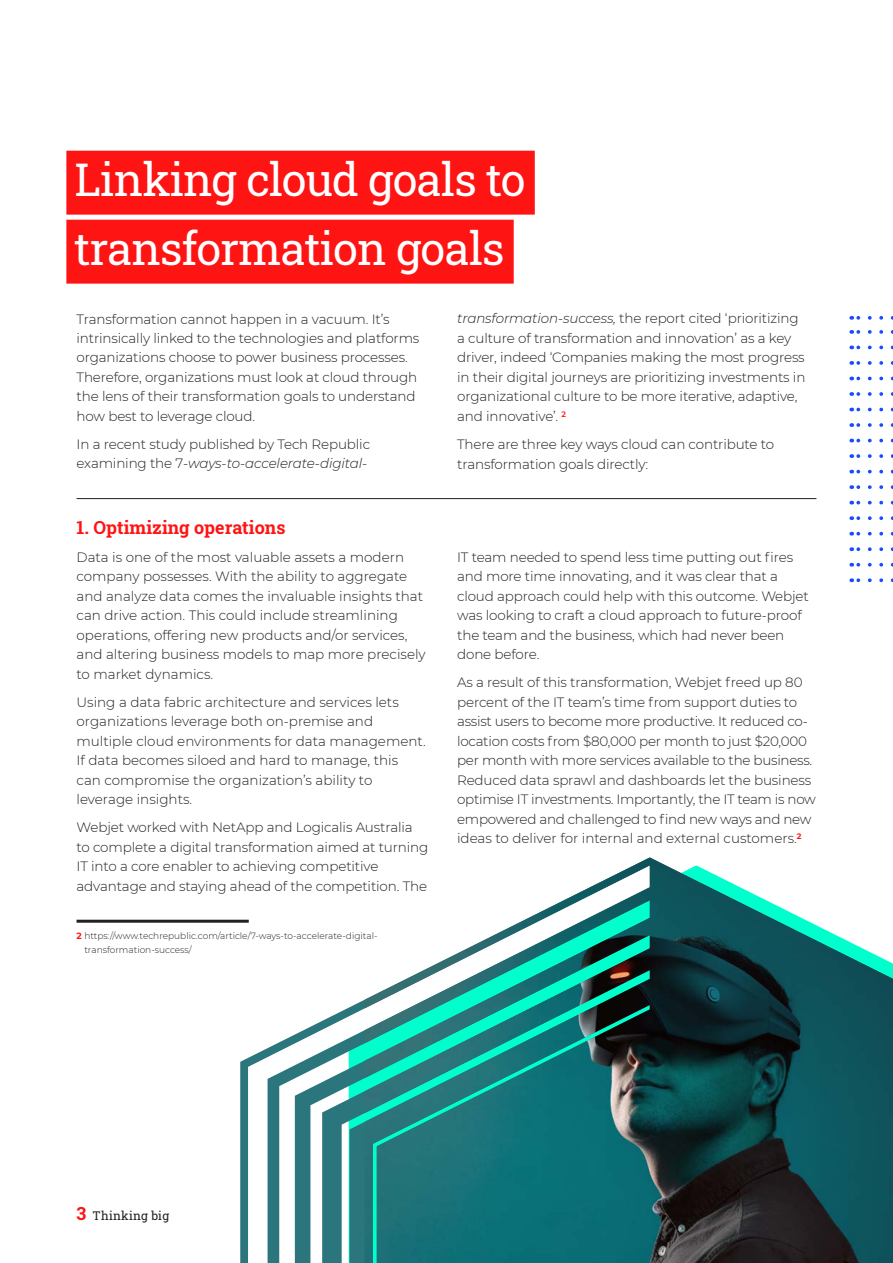
<style>
.page{position:relative;width:893px;height:1263px;background:#fff}
.page>*{position:absolute;margin:0;border:0;box-sizing:border-box;transform-origin:0 0}
.PageStandfirst{font:45px "Roboto Slab";letter-spacing:-.02em;color:#fff}
.Heading_1{font:700 18px "Roboto Slab";color:#ff1414}
.t1{font:300 13.5px/19.5px "Montserrat";letter-spacing:-.01em;color:#231f20}
.t2{font:12px "Roboto Slab";letter-spacing:.02em;color:#231f20}
.t3{font:300 9px/13.5px "Montserrat";color:#231f20}
.s1{font-style:italic}
.s2{font-weight:700;color:#ff1414}
.s3{font-weight:700;font-size:18px;color:#ff1414}
</style>
<div class="page">
<svg style="left:240px;top:919px;width:125px;height:344px"></svg>
<img style="left:365px;top:857px;width:528px;height:406px">
<div style="left:66px;top:151px;width:469px;height:64px;background:#ff1414"></div>
<div style="left:66px;top:220px;width:448px;height:64px;background:#ff1414"></div>
<svg style="left:851px;top:316px;width:42px;height:4px"></svg>
<svg style="left:851px;top:330px;width:42px;height:4px"></svg>
<svg style="left:851px;top:423px;width:42px;height:4px"></svg>
<svg style="left:851px;top:346px;width:42px;height:3px"></svg>
<svg style="left:851px;top:439px;width:42px;height:3px"></svg>
<svg style="left:851px;top:361px;width:42px;height:4px"></svg>
<svg style="left:851px;top:454px;width:42px;height:4px"></svg>
<svg style="left:851px;top:377px;width:42px;height:3px"></svg>
<svg style="left:851px;top:470px;width:42px;height:3px"></svg>
<svg style="left:851px;top:516px;width:42px;height:4px"></svg>
<svg style="left:851px;top:392px;width:42px;height:4px"></svg>
<svg style="left:851px;top:485px;width:42px;height:4px"></svg>
<svg style="left:851px;top:532px;width:42px;height:4px"></svg>
<svg style="left:851px;top:408px;width:42px;height:3px"></svg>
<svg style="left:851px;top:501px;width:42px;height:3px"></svg>
<svg style="left:851px;top:547px;width:42px;height:4px"></svg>
<svg style="left:851px;top:563px;width:42px;height:4px"></svg>
<svg style="left:851px;top:578px;width:42px;height:4px"></svg>
<hr style="left:77px;top:498px;width:739px;height:1px;background:#231f20">
<hr style="left:77px;top:920px;width:172px;height:3px;background:#231f20">
<p class="PageStandfirst" style="left:75px;top:149px;width:453px">Linking cloud goals to</p>
<p class="PageStandfirst" style="left:75px;top:218px;width:431px">transformation goals</p>
<p class="t1" style="left:77px;top:308px;width:344px">Transformation cannot happen in a vacuum. It’s intrinsically linked to the technologies and platforms organizations choose to power business processes.<br>Therefore, organizations must look at cloud through the lens of their transformation goals to understand how best to leverage cloud.</p>
<p class="t1" style="left:77px;top:434px;width:295px">In a recent study published by Tech Republic examining the 7<span class="s1">-ways-to-accelerate-digital-</span></p>
<p class="t1" style="left:457px;top:308px;width:350px"><span class="s1">transformation-success,</span> the report cited ‘prioritizing a culture of transformation and innovation’ as a key driver, indeed ‘Companies making the most progress in their digital journeys are prioritizing investments in organizational culture to be more iterative, adaptive, and innovative’. <sup>2</sup></p>
<p class="t1" style="left:457px;top:434px;width:319px">There are three key ways cloud can contribute to transformation goals directly:</p>
<p class="Heading_1" style="left:77px;top:515px;width:210px">1. Optimizing operations</p>
<p class="t1" style="left:77px;top:547px;width:351px">Data is one of the most valuable assets a modern company possesses. With the ability to aggregate and analyze data comes the invaluable insights that can drive action. This could include streamlining operations, offering new products and/or services, and altering business models to map more precisely to market dynamics.</p>
<p class="t1" style="left:77px;top:692px;width:351px">Using a data fabric architecture and services lets organizations leverage both on-premise and multiple cloud environments for data management.<br>If data becomes siloed and hard to manage, this can compromise the organization’s ability to leverage insights.</p>
<p class="t1" style="left:77px;top:817px;width:353px">Webjet worked with NetApp and Logicalis Australia to complete a digital transformation aimed at turning IT into a core enabler to achieving competitive advantage and staying ahead of the competition. The</p>
<p class="t3" style="left:84px;top:929px;width:295px;text-indent:-8px"><span class="s2">2</span> https://www.techrepublic.com/article/7-ways-to-accelerate-digital&shy;transformation-success/</p>
<p class="t1" style="left:457px;top:547px;width:353px">IT team needed to spend less time putting out fires and more time innovating, and it was clear that a cloud approach could help with this outcome. Webjet was looking to craft a cloud approach to future-proof the team and the business, which had never been done before.</p>
<p class="t1" style="left:457px;top:672px;width:360px">As a result of this transformation, Webjet freed up 80 percent of the IT team’s time from support duties to assist users to become more productive. It reduced co&shy;location costs from $80,000 per month to just $20,000 per month with more services available to the business.<br>Reduced data sprawl and dashboards let the business optimise IT investments. Importantly, the IT team is now empowered and challenged to find new ways and new ideas to deliver for internal and external customers.<sup>2</sup></p>
<p class="t2" style="left:77px;top:1208px;width:94px"><span class="s3">3</span> Thinking big</p>
</div>
